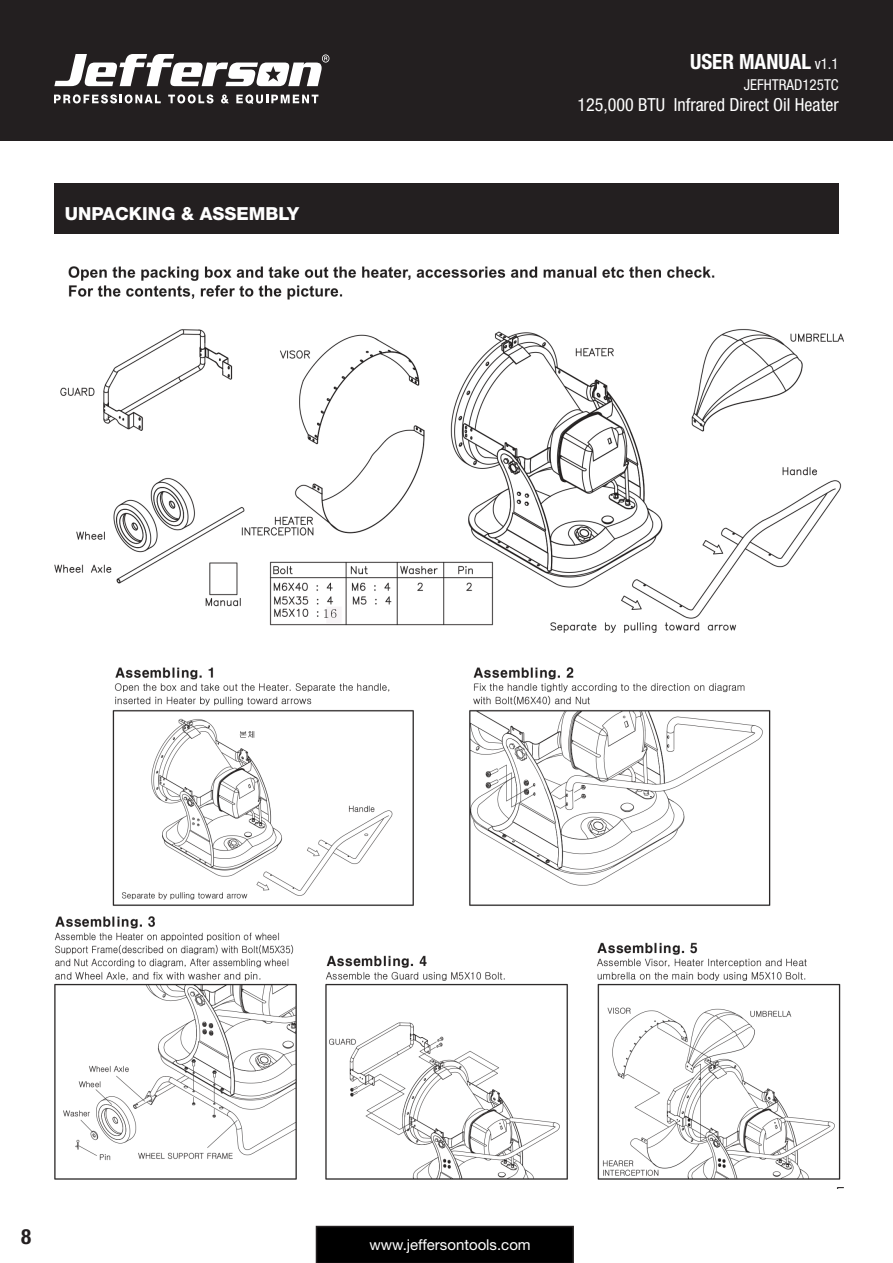
<style>
.page{position:relative;width:893px;height:1263px;background:#fff}
.page>*{position:absolute;margin:0;border:0;box-sizing:border-box;transform-origin:0 0}
.t1{font:700 condensed 21px "Helvetica Neue LT Std";color:#fff}
.t2{font:700 condensed 21px "Helvetica Neue LT Std";color:#231f20}
.t3{font:condensed 18px "Helvetica Neue LT Std";color:#fff}
.t4{font:800 18px "Helvetica Neue LT Std";color:#fff}
.t5{font:15px "Helvetica Neue LT Std";color:#fff}
.t6{font:condensed 15px "Helvetica Neue LT Std";color:#fff}
.s1{font-weight:400;font-size:15px}
</style>
<div class="page">
<div style="left:0;top:0;width:892px;height:141px;background:#231f20"></div>
<svg style="left:316px;top:1226px;width:258px;height:37px;background:#010101"></svg>
<svg style="left:54px;top:94px;width:107px;height:9px"></svg>
<svg style="left:168px;top:94px;width:45px;height:9px"></svg>
<svg style="left:221px;top:94px;width:8px;height:9px"></svg>
<svg style="left:236px;top:94px;width:82px;height:10px"></svg>
<svg style="left:54px;top:54px;width:275px;height:32px"></svg>
<img style="left:54px;top:267px;width:789px;height:365px">
<img style="left:54px;top:668px;width:789px;height:520px">
<div style="left:54px;top:183px;width:785px;height:50px;background:#231f20"></div>
<p class="t4" style="left:65px;top:203px;width:236px">UNPACKING &amp; ASSEMBLY</p>
<p class="t1" style="left:690px;top:49px;width:150px">USER MANUAL <span class="s1">v1.1</span></p>
<p class="t6" style="left:744px;top:76px;width:96px">JEFHTRAD125TC</p>
<p class="t3" style="left:577px;top:94px;width:263px">125,000 BTU Infrared Direct Oil Heater</p>
<p class="t2" style="left:21px;top:1224px;width:12px">8</p>
<p class="t5" style="left:369px;top:1235px;width:163px">www.jeffersontools.com</p>
</div>
